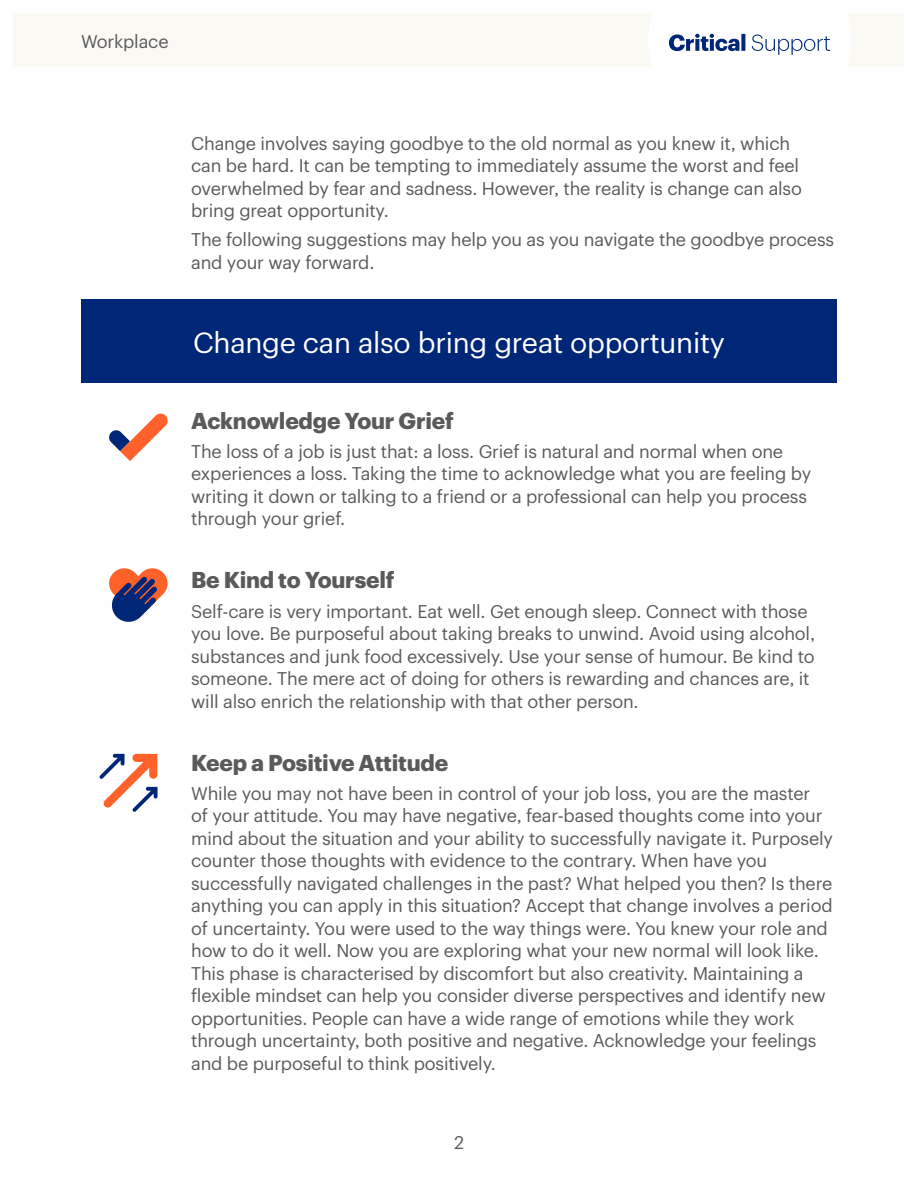
<style>
.page{position:relative;width:918px;height:1188px;background:#fff}
.page>*{position:absolute;margin:0;border:0;box-sizing:border-box;transform-origin:0 0}
.Headline-subhead{font:28.5px "Graphik UHG";letter-spacing:-.01em;color:#fff}
.Section_Subhead{font:700 22.5px "Graphik UHG";letter-spacing:-.01em;color:#5a5a5a}
.Body{font:18px/22.5px "Graphik UHG";letter-spacing:-.01em;color:#5a5a5a}
</style>
<div class="page">
<div style="left:81px;top:300px;width:756px;height:83px;background:#002677"></div>
<div style="left:14px;top:14px;width:890px;height:54px;background:#fbf9f4"></div>
<svg style="left:648px;top:13px;width:203px;height:55px"></svg>
<svg style="left:109px;top:414px;width:59px;height:47px"></svg>
<svg style="left:109px;top:568px;width:59px;height:54px"></svg>
<svg style="left:99px;top:754px;width:59px;height:58px"></svg>
<p class="Body" style="left:81px;top:29px;width:89px">Workplace</p>
<p class="Body" style="left:191px;top:130px;width:612px">Change involves saying goodbye to the old normal as you knew it, which can be hard. It can be tempting to immediately assume the worst and feel overwhelmed by fear and sadness. However, the reality is change can also bring great opportunity.</p>
<p class="Body" style="left:191px;top:227px;width:645px">The following suggestions may help you as you navigate the goodbye process and your way forward.</p>
<p class="Headline-subhead" style="left:193px;top:321px;width:533px">Change can also bring great opportunity</p>
<p class="Section_Subhead" style="left:191px;top:403px;width:264px">Acknowledge Your Grief</p>
<p class="Body" style="left:191px;top:439px;width:622px">The loss of a job is just that: a loss. Grief is natural and normal when one experiences a loss. Taking the time to acknowledge what you are feeling by writing it down or talking to a friend or a professional can help you process through your grief.</p>
<p class="Section_Subhead" style="left:191px;top:563px;width:205px">Be Kind to Yourself</p>
<p class="Body" style="left:191px;top:598px;width:625px">Self-care is very important. Eat well. Get enough sleep. Connect with those you love. Be purposeful about taking breaks to unwind. Avoid using alcohol, substances and junk food excessively. Use your sense of humour. Be kind to someone. The mere act of doing for others is rewarding and chances are, it will also enrich the relationship with that other person.</p>
<p class="Section_Subhead" style="left:191px;top:745px;width:259px">Keep a Positive Attitude</p>
<p class="Body" style="left:191px;top:781px;width:643px">While you may not have been in control of your job loss, you are the master<br>of your attitude. You may have negative, fear-based thoughts come into your mind about the situation and your ability to successfully navigate it. Purposely counter those thoughts with evidence to the contrary. When have you successfully navigated challenges in the past? What helped you then? Is there anything you can apply in this situation? Accept that change involves a period of uncertainty. You were used to the way things were. You knew your role and how to do it well. Now you are exploring what your new normal will look like.<br>This phase is characterised by discomfort but also creativity. Maintaining a flexible mindset can help you consider diverse perspectives and identify new opportunities. People can have a wide range of emotions while they work through uncertainty, both positive and negative. Acknowledge your feelings and be purposeful to think positively.</p>
<p class="Body" style="left:454px;top:1129px;width:11px">2</p>
</div>
